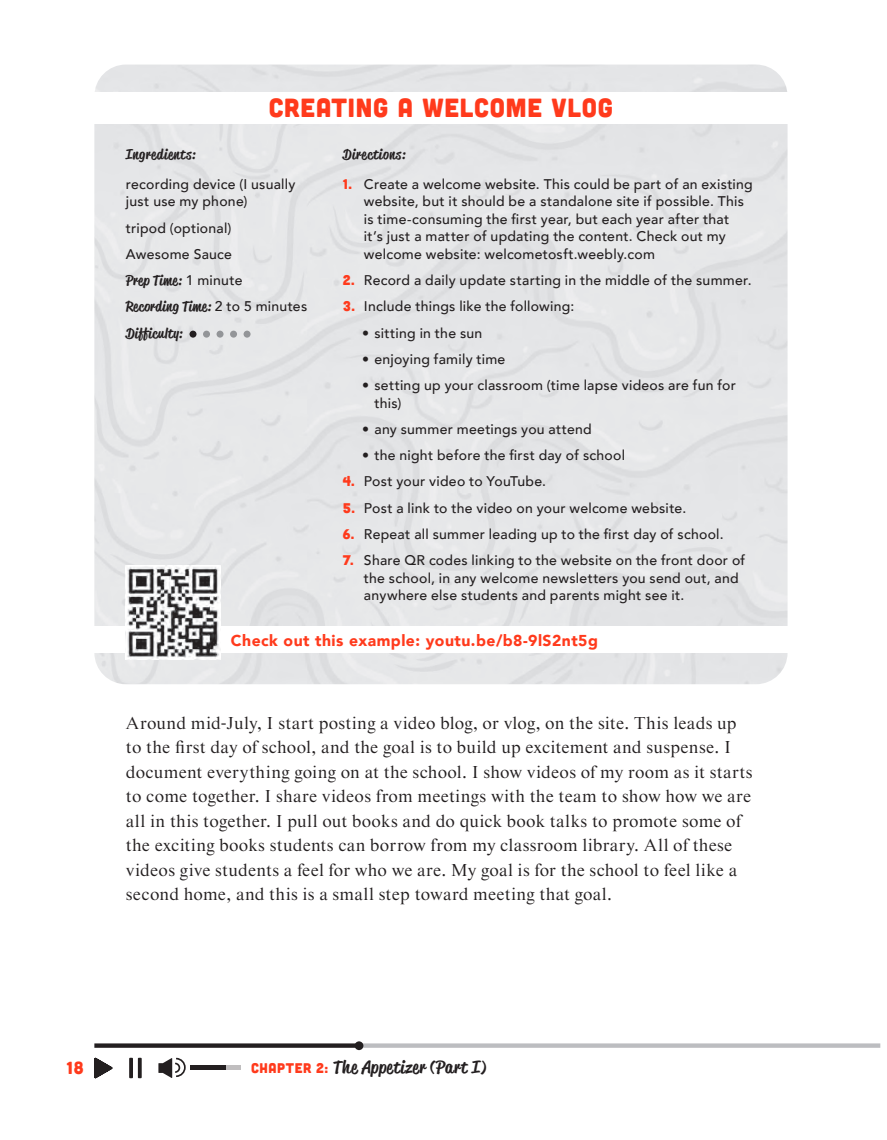
<style>
.page{position:relative;width:887px;height:1140px;background:#fff}
.page>*{position:absolute;margin:0;border:0;box-sizing:border-box;transform-origin:0 0}
.t1{font:26.25px "Cubano";letter-spacing:.03em;color:#ff3a1c}
.t2{font:17.5px/24.5px "Starling";letter-spacing:.015em;color:#231f20}
.t3{font:500 17.5px "Reklame Script";letter-spacing:.035em;color:#231f20}
.t4{font:17.5px "Cubano";color:#ff3a1c}
.t5{font:900 15.75px "Avenir";letter-spacing:.03em;color:#ff3a1c}
.t6{font:500 14px/17.5px "Avenir";letter-spacing:.02em;color:#231f20}
.t7{font:500 14px/26.2px "Reklame Script";letter-spacing:.04em;color:#231f20}
.s1{font-family:"Avenir"}
.s2{font-family:"Cubano";font-weight:400;color:#ff3a1c}
.s3{font-family:"Cubano";font-weight:400;font-size:14px;color:#ff3a1c}
</style>
<div class="page">
<svg style="left:225px;top:1065px;width:15px;height:5px"></svg>
<div style="left:190px;top:1065px;width:35px;height:5px;background:#231f20"></div>
<svg style="left:94px;top:1057px;width:19px;height:21px"></svg>
<svg style="left:158px;top:1057px;width:28px;height:21px"></svg>
<svg style="left:129px;top:1057px;width:4px;height:21px"></svg>
<svg style="left:138px;top:1057px;width:4px;height:21px"></svg>
<svg style="left:94px;top:1043px;width:261px;height:4px"></svg>
<svg style="left:363px;top:1043px;width:517px;height:4px;background:#c2c3c6"></svg>
<div style="left:355px;top:1041px;width:8px;height:9px;background:#231f20;border-radius:50%"></div>
<img style="left:94px;top:65px;width:693px;height:619px">
<div style="left:93px;top:93px;width:696px;height:31px;background:#fff"></div>
<div style="left:189px;top:331px;width:7px;height:7px;background:#231f20;border-radius:50%"></div>
<div style="left:203px;top:331px;width:7px;height:7px;background:#939598;border-radius:50%"></div>
<div style="left:216px;top:331px;width:7px;height:7px;background:#939598;border-radius:50%"></div>
<div style="left:230px;top:331px;width:7px;height:7px;background:#939598;border-radius:50%"></div>
<div style="left:244px;top:331px;width:7px;height:7px;background:#939598;border-radius:50%"></div>
<div style="left:93px;top:626px;width:696px;height:27px;background:#fff"></div>
<img style="left:126px;top:565px;width:94px;height:95px">
<h1 class="t1" style="left:269px;top:91px;width:346px">CREATING A WELCOME VLOG</h1>
<p class="t7" style="left:126px;top:141px;width:71px">Ingredients:</p>
<p class="t6" style="left:126px;top:174px;width:171px">recording device (I usually just use my phone)</p>
<p class="t6" style="left:126px;top:214px;width:108px;line-height:26.2px">tripod (optional)<br>Awesome Sauce</p>
<p class="t7" style="left:126px;top:267px;width:183px">Prep Time: <span class="s1">1 minute<br></span>Recording Time: <span class="s1">2 to 5 minutes<br></span>Difficulty:</p>
<p class="t7" style="left:343px;top:141px;width:64px">Directions:</p>
<p class="t6" style="left:364px;top:174px;width:390px;text-indent:-21px"><span class="s2">1.</span> Create a welcome website. This could be part of an existing website, but it should be a standalone site if possible. This is time-consuming the first year, but each year after that<br>it’s just a matter of updating the content. Check out my welcome website: welcometosft.weebly.com</p>
<p class="t6" style="left:343px;top:271px;width:410px"><span class="s2">2.</span> Record a daily update starting in the middle of the summer.</p>
<p class="t6" style="left:343px;top:297px;width:233px"><span class="s2">3.</span> Include things like the following:</p>
<p class="t6" style="left:362px;top:323px;width:122px">• sitting in the sun</p>
<p class="t6" style="left:362px;top:349px;width:145px">• enjoying family time</p>
<p class="t6" style="left:374px;top:376px;width:363px;text-indent:-12px">• setting up your classroom (time lapse videos are fun for this)</p>
<p class="t6" style="left:362px;top:419px;width:231px">• any summer meetings you attend</p>
<p class="t6" style="left:362px;top:446px;width:264px">• the night before the first day of school</p>
<p class="t6" style="left:343px;top:472px;width:205px"><span class="s2">4.</span> Post your video to YouTube.</p>
<p class="t6" style="left:343px;top:498px;width:345px"><span class="s2">5.</span> Post a link to the video on your welcome website.</p>
<p class="t6" style="left:343px;top:524px;width:382px"><span class="s2">6.</span> Repeat all summer leading up to the first day of school.</p>
<p class="t6" style="left:364px;top:551px;width:383px;text-indent:-21px"><span class="s2">7.</span> Share QR codes linking to the website on the front door of the school, in any welcome newsletters you send out, and anywhere else students and parents might see it.</p>
<p class="t5" style="left:231px;top:627px;width:369px">Check out this example: youtu.be/b8-9lS2nt5g</p>
<p class="t2" style="left:126px;top:711px;width:628px">Around mid-July, I start posting a video blog, or vlog, on the site. This leads up to the first day of school, and the goal is to build up excitement and suspense. I document everything going on at the school. I show videos of my room as it starts to come together. I share videos from meetings with the team to show how we are all in this together. I pull out books and do quick book talks to promote some of the exciting books students can borrow from my classroom library. All of these videos give students a feel for who we are. My goal is for the school to feel like a second home, and this is a small step toward meeting that goal.</p>
<p class="t4" style="left:67px;top:1056px;width:19px">18</p>
<p class="t3" style="left:251px;top:1055px;width:237px"><span class="s3">CHAPTER 2:</span> The Appetizer (Part I)</p>
</div>
